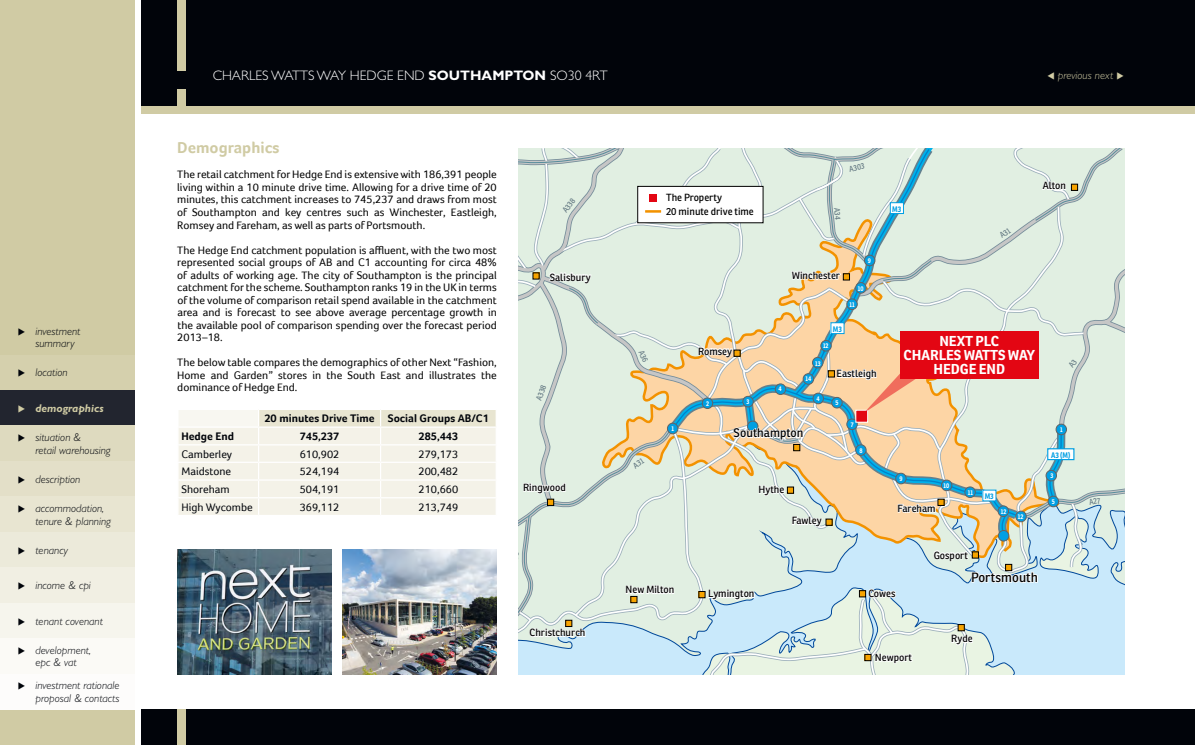
<style>
.page{position:relative;width:1195px;height:745px;background:#fff}
.page>*{position:absolute;margin:0;border:0;box-sizing:border-box;transform-origin:0 0}
.t1{font:700 16.25px "Foco";color:#d0cba4}
.t2{font:700 14px/14px "Ronnia";color:#fff;text-align:center}
.t3{font:300 13.75px "Gill Sans Std";color:#fff}
.t4{font:13.12px "Ronnia";color:#000}
.t5{font:12.12px "Ronnia";color:#000}
.t6{font:11.25px/12.5px "Foco";color:#000;text-align:justify}
.t7{font:italic 300 11.25px/12.5px "Gill Sans Std";color:#01040a}
.t8{font:11.25px "Foco";color:#01040a}
.t9{font:700 11.25px "Foco";color:#01040a}
.t10{font:italic 300 11.25px "Gill Sans Std";color:#d0cba4}
.t11{font:italic 700 11.25px "Gill Sans Std";color:#d0cba4}
.t12{font:10.12px "Ronnia";color:#000}
.t13{font:8px "Ronnia";color:#637882;scale:.9 1}
.t14{font:8px "Ronnia";color:#637882;scale:.91 1}
.t15{font:8px "Ronnia";color:#637882;scale:.89 1}
.t16{font:700 7.88px "Ronnia";color:#009fe3;scale:.86 1}
.t17{font:700 6.75px "Ronnia";color:#fff;scale:.84 1}
.s1{font-weight:700}
</style>
<div class="page">
<div style="left:142px;top:0;width:1052px;height:106px;background:#01040a"></div>
<div style="left:142px;top:106px;width:1052px;height:7px;background:#d0cba4"></div>
<div style="left:142px;top:709px;width:1052px;height:35px;background:#01040a"></div>
<div style="left:177px;top:0;width:9px;height:71px;background:#d0cba4"></div>
<div style="left:177px;top:89px;width:9px;height:17px;background:#d0cba4"></div>
<div style="left:177px;top:709px;width:9px;height:35px;background:#d0cba4"></div>
<div style="left:0;top:0;width:135px;height:744px;background:#d0cba4"></div>
<div style="left:0;top:354px;width:135px;height:36px;background:#d5d0ad"></div>
<div style="left:0;top:390px;width:135px;height:35px;background:#22252f"></div>
<div style="left:0;top:425px;width:135px;height:36px;background:#dedabf"></div>
<div style="left:0;top:461px;width:135px;height:35px;background:#e3dfc8"></div>
<div style="left:0;top:496px;width:135px;height:35px;background:#e8e5d1"></div>
<div style="left:0;top:531px;width:135px;height:36px;background:#eceada"></div>
<div style="left:0;top:567px;width:135px;height:35px;background:#f1efe3"></div>
<div style="left:0;top:602px;width:135px;height:36px;background:#f6f5ed"></div>
<div style="left:0;top:638px;width:135px;height:35px;background:#fbfaf6"></div>
<div style="left:0;top:673px;width:135px;height:36px;background:#fdfcfb"></div>
<svg style="left:178px;top:410px;width:318px;height:104px;background:#f3f1e7"></svg>
<img style="left:177px;top:549px;width:155px;height:124px">
<img style="left:342px;top:549px;width:154px;height:124px">
<svg style="left:518px;top:149px;width:605px;height:524px;background:#daded2"></svg>
<p class="t7" style="left:35px;top:324px;width:46px;text-indent:-18px">◆ investment summary</p>
<p class="t7" style="left:18px;top:366px;width:51px">◆ location</p>
<p class="t11" style="left:18px;top:401px;width:87px">◆ demographics</p>
<p class="t7" style="left:35px;top:431px;width:77px;text-indent:-18px">◆ situation &amp;<br>retail warehousing</p>
<p class="t7" style="left:18px;top:472px;width:64px">◆ description</p>
<p class="t7" style="left:35px;top:501px;width:77px;text-indent:-18px">◆ accommodation, tenure &amp; planning</p>
<p class="t7" style="left:18px;top:543px;width:52px">◆ tenancy</p>
<p class="t7" style="left:18px;top:579px;width:75px">◆ income &amp; cpi</p>
<p class="t7" style="left:18px;top:614px;width:87px">◆ tenant covenant</p>
<p class="t7" style="left:18px;top:643px;width:75px;text-align:center">◆ development, epc &amp; vat</p>
<p class="t7" style="left:18px;top:679px;width:103px;text-align:right">◆ investment rationale proposal &amp; contacts</p>
<p class="t3" style="left:213px;top:68px;width:396px">CHARLES WATTS WAY HEDGE END <span class="s1">SOUTHAMPTON</span> SO30 4RT</p>
<p class="t10" style="left:1046px;top:69px;width:78px">▼ previous next ◆</p>
<h1 class="t1" style="left:177px;top:138px;width:104px">Demographics</h1>
<p class="t6" style="left:177px;top:168px;width:321px">The retail catchment forHedge End is extensivewith 186,391 people living within a 10 minute drive time. Allowing for a drive time of 20 minutes, this catchment increases to 745,237 and draws from most of Southampton and key centres such as Winchester, Eastleigh, Romsey and Fareham, as well as parts of Portsmouth.</p>
<p class="t6" style="left:177px;top:243px;width:321px">The Hedge End catchment population is affluent, with the two most represented social groups of AB and C1 accounting for circa 48% of adults of working age. The city of Southampton is the principal catchment for the scheme. Southampton ranks 19 in the UK in terms of the volume of comparison retail spend available in the catchment area and is forecast to see above average percentage growth in the available pool of comparison spending over the forecast period 2013–18.</p>
<p class="t6" style="left:177px;top:356px;width:321px">The below table compares the demographics of other Next “Fashion, Home and Garden” stores in the South East and illustrates the dominance of Hedge End.</p>
<p class="t9" style="left:264px;top:411px;width:226px">20 minutes Drive Time Social Groups AB/C1</p>
<p class="t9" style="left:181px;top:429px;width:54px">Hedge End</p>
<p class="t9" style="left:299px;top:429px;width:41px">745,237</p>
<p class="t9" style="left:418px;top:429px;width:41px">285,443</p>
<p class="t8" style="left:181px;top:447px;width:52px">Camberley</p>
<p class="t8" style="left:300px;top:447px;width:41px">610,902</p>
<p class="t8" style="left:418px;top:447px;width:41px">279,173</p>
<p class="t8" style="left:181px;top:464px;width:51px">Maidstone</p>
<p class="t8" style="left:300px;top:464px;width:41px">524,194</p>
<p class="t8" style="left:418px;top:464px;width:41px">200,482</p>
<p class="t8" style="left:181px;top:482px;width:50px">Shoreham</p>
<p class="t8" style="left:300px;top:482px;width:41px">504,191</p>
<p class="t8" style="left:418px;top:482px;width:41px">210,660</p>
<p class="t8" style="left:181px;top:500px;width:73px">High Wycombe</p>
<p class="t8" style="left:300px;top:500px;width:41px">369,112</p>
<p class="t8" style="left:418px;top:500px;width:41px">213,749</p>
<p class="t13" style="left:560px;top:208px;width:19px;rotate:-52deg">A338</p>
<p class="t12" style="left:549px;top:270px;width:43px">Salisbury</p>
<p class="t14" style="left:534px;top:398px;width:19px;rotate:-70deg">A338</p>
<p class="t12" style="left:523px;top:480px;width:44px">Ringwood</p>
<p class="t12" style="left:529px;top:626px;width:57px">Christchurch</p>
<p class="t12" style="left:666px;top:191px;width:57px">The Property</p>
<p class="t12" style="left:666px;top:204px;width:89px">20 minute drive time</p>
<p class="t15" style="left:848px;top:164px;width:19px;rotate:-11deg">A303</p>
<p class="t16" style="left:892px;top:203px;width:12px">M3</p>
<p class="t12" style="left:1042px;top:179px;width:25px">Alton</p>
<p class="t17" style="left:671px;top:424px;width:5px">1</p>
<p class="t12" style="left:698px;top:344px;width:35px">Romsey</p>
<p class="t17" style="left:706px;top:399px;width:5px">2</p>
<p class="t17" style="left:746px;top:397px;width:5px">3</p>
<p class="t17" style="left:778px;top:384px;width:5px">4</p>
<p class="t12" style="left:791px;top:269px;width:50px">Winchester</p>
<p class="t16" style="left:832px;top:323px;width:12px">M3</p>
<p class="t17" style="left:822px;top:341px;width:8px">12</p>
<p class="t17" style="left:815px;top:358px;width:8px">13</p>
<p class="t17" style="left:867px;top:256px;width:5px">9</p>
<p class="t17" style="left:857px;top:283px;width:8px">10</p>
<p class="t17" style="left:849px;top:300px;width:8px">11</p>
<p class="t17" style="left:805px;top:374px;width:8px">14</p>
<p class="t17" style="left:816px;top:394px;width:5px">4</p>
<p class="t12" style="left:836px;top:367px;width:41px">Eastleigh</p>
<p class="t17" style="left:835px;top:398px;width:5px">5</p>
<p class="t5" style="left:733px;top:425px;width:71px">Southampton</p>
<p class="t12" style="left:758px;top:482px;width:27px">Hythe</p>
<p class="t12" style="left:791px;top:514px;width:31px">Fawley</p>
<p class="t17" style="left:850px;top:420px;width:5px">7</p>
<p class="t17" style="left:859px;top:445px;width:5px">8</p>
<p class="t2" style="left:903px;top:334px;width:133px">NEXT PLC<br>CHARLES WATTS WAY<br>HEDGE END</p>
<p class="t17" style="left:899px;top:474px;width:5px">9</p>
<p class="t17" style="left:943px;top:481px;width:8px">10</p>
<p class="t17" style="left:967px;top:487px;width:8px">11</p>
<p class="t12" style="left:897px;top:501px;width:40px">Fareham</p>
<p class="t12" style="left:933px;top:548px;width:36px">Gosport</p>
<p class="t16" style="left:984px;top:490px;width:12px">M3</p>
<p class="t17" style="left:1000px;top:507px;width:8px">12</p>
<p class="t17" style="left:1017px;top:512px;width:8px">12</p>
<p class="t4" style="left:970px;top:568px;width:68px">Portsmouth</p>
<p class="t17" style="left:1059px;top:425px;width:5px">1</p>
<p class="t16" style="left:1051px;top:449px;width:24px">A3 (M)</p>
<p class="t17" style="left:1050px;top:471px;width:5px">3</p>
<p class="t17" style="left:1051px;top:497px;width:5px">5</p>
<p class="t12" style="left:625px;top:583px;width:50px">New Milton</p>
<p class="t12" style="left:868px;top:586px;width:29px">Cowes</p>
<p class="t12" style="left:708px;top:587px;width:48px">Lymington</p>
<p class="t12" style="left:874px;top:650px;width:39px">Newport</p>
<p class="t12" style="left:951px;top:632px;width:23px">Ryde</p>
</div>
